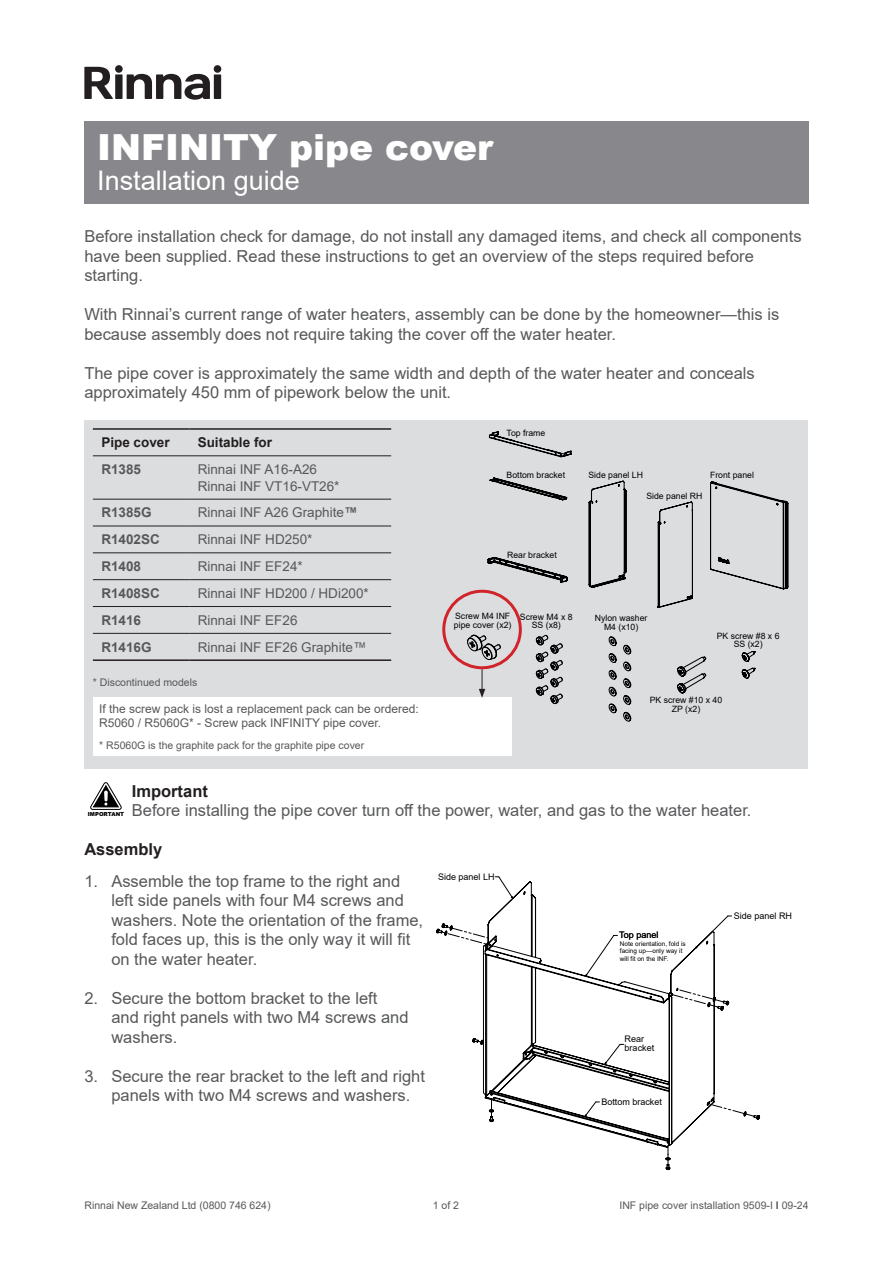
<style>
.page{position:relative;width:893px;height:1263px;background:#fff}
.page>*{position:absolute;margin:0;border:0;box-sizing:border-box;transform-origin:0 0}
.t1{font:900 36px "Arial";color:#fff}
.t2{font:27px "Arial";color:#fff}
.t3{font:16.5px/19.5px "Arial";color:#57585a}
.t4{font:700 16.5px "Arial";color:#231f20}
.t5{font:13.5px "Arial";color:#57585a}
.t6{font:700 13.5px "Arial";color:#57585a}
.t7{font:700 13.5px "Arial";color:#231f20}
.t8{font:12px/14.4px "Arial";color:#57585a}
.t9{font:10.5px "Arial";color:#57585a}
.t10{font:9px/9px "Arial";color:#000}
.t11{font:8.7px/8.7px "Arial";color:#000;text-align:center}
.t12{font:6.45px/7.1px "Arial";color:#000}
.t13{font:900 5.55px "Arial";color:#000}
.s1{font-weight:700}
</style>
<div class="page">
<div style="left:115px;top:65px;width:8px;height:8px;background:#231f20;border-radius:50%"></div>
<div style="left:115px;top:74px;width:8px;height:25px;background:#231f20"></div>
<div style="left:214px;top:65px;width:7px;height:8px;background:#231f20;border-radius:50%"></div>
<div style="left:214px;top:74px;width:7px;height:25px;background:#231f20"></div>
<svg style="left:84px;top:67px;width:29px;height:32px"></svg>
<svg style="left:127px;top:73px;width:83px;height:27px"></svg>
<div style="left:84px;top:121px;width:724px;height:82px;background:#88888c"></div>
<div style="left:84px;top:420px;width:724px;height:348px;background:#dcdddf"></div>
<hr style="left:93px;top:456px;width:96px;height:1px;background:#231f20">
<hr style="left:189px;top:456px;width:202px;height:1px;background:#231f20">
<hr style="left:93px;top:499px;width:96px;height:1px;background:#231f20">
<hr style="left:189px;top:499px;width:202px;height:1px;background:#231f20">
<hr style="left:93px;top:526px;width:96px;height:1px;background:#231f20">
<hr style="left:189px;top:526px;width:202px;height:1px;background:#231f20">
<hr style="left:93px;top:553px;width:96px;height:1px;background:#231f20">
<hr style="left:189px;top:553px;width:202px;height:1px;background:#231f20">
<hr style="left:93px;top:579px;width:96px;height:1px;background:#231f20">
<hr style="left:189px;top:579px;width:202px;height:1px;background:#231f20">
<hr style="left:93px;top:606px;width:96px;height:1px;background:#231f20">
<hr style="left:189px;top:606px;width:202px;height:1px;background:#231f20">
<hr style="left:93px;top:633px;width:96px;height:1px;background:#231f20">
<hr style="left:189px;top:633px;width:202px;height:1px;background:#231f20">
<hr style="left:93px;top:428px;width:96px;height:2px;background:#231f20">
<hr style="left:189px;top:428px;width:202px;height:2px;background:#231f20">
<hr style="left:93px;top:659px;width:96px;height:2px;background:#231f20">
<hr style="left:189px;top:659px;width:202px;height:2px;background:#231f20">
<svg style="left:487px;top:431px;width:302px;height:178px"></svg>
<svg style="left:535px;top:634px;width:28px;height:71px"></svg>
<svg style="left:608px;top:636px;width:24px;height:86px"></svg>
<svg style="left:677px;top:656px;width:30px;height:38px"></svg>
<svg style="left:741px;top:651px;width:15px;height:28px"></svg>
<svg style="left:91px;top:782px;width:30px;height:28px"></svg>
<svg style="left:104px;top:791px;width:4px;height:10px"></svg>
<svg style="left:495px;top:876px;width:7px;height:4px"></svg>
<svg style="left:436px;top:880px;width:324px;height:290px"></svg>
<svg style="left:438px;top:923px;width:50px;height:21px"></svg>
<svg style="left:474px;top:1039px;width:10px;height:4px"></svg>
<svg style="left:490px;top:1094px;width:3px;height:26px"></svg>
<svg style="left:667px;top:1142px;width:2px;height:26px"></svg>
<svg style="left:707px;top:1102px;width:47px;height:15px"></svg>
<svg style="left:671px;top:988px;width:53px;height:19px"></svg>
<div style="left:93px;top:697px;width:418px;height:59px;background:#fff"></div>
<div style="left:442px;top:590px;width:80px;height:79px;border:3px solid #d1232a;border-radius:50%"></div>
<svg style="left:466px;top:634px;width:35px;height:64px"></svg>
<h1 class="t1" style="left:97px;top:121px;width:397px">INFINITY pipe cover</h1>
<h2 class="t2" style="left:97px;top:162px;width:204px">Installation guide</h2>
<p class="t3" style="left:84px;top:227px;width:719px">Before installation check for damage, do not install any damaged items, and check all components have been supplied. Read these instructions to get an overview of the steps required before starting.</p>
<p class="t3" style="left:84px;top:305px;width:696px">With Rinnai’s current range of water heaters, assembly can be done by the homeowner—this is because assembly does not require taking the cover off the water heater.</p>
<p class="t3" style="left:84px;top:363px;width:672px">The pipe cover is approximately the same width and depth of the water heater and conceals approximately 450 mm of pipework below the unit.</p>
<p class="t7" style="left:101px;top:433px;width:70px">Pipe cover</p>
<p class="t7" style="left:198px;top:433px;width:76px">Suitable for</p>
<p class="t6" style="left:101px;top:460px;width:41px">R1385</p>
<p class="t5" style="left:198px;top:460px;width:121px">Rinnai INF A16-A26</p>
<p class="t5" style="left:198px;top:477px;width:143px">Rinnai INF VT16-VT26*</p>
<p class="t6" style="left:101px;top:503px;width:52px">R1385G</p>
<p class="t5" style="left:198px;top:503px;width:161px">Rinnai INF A26 Graphite<span class="s1">™</span></p>
<p class="t6" style="left:101px;top:530px;width:60px">R1402SC</p>
<p class="t5" style="left:198px;top:530px;width:116px">Rinnai INF HD250*</p>
<p class="t6" style="left:101px;top:557px;width:41px">R1408</p>
<p class="t5" style="left:198px;top:557px;width:107px">Rinnai INF EF24*</p>
<p class="t6" style="left:101px;top:584px;width:60px">R1408SC</p>
<p class="t5" style="left:198px;top:584px;width:173px">Rinnai INF HD200 / HDi200*</p>
<p class="t6" style="left:101px;top:611px;width:41px">R1416</p>
<p class="t5" style="left:198px;top:611px;width:101px">Rinnai INF EF26</p>
<p class="t6" style="left:101px;top:637px;width:52px">R1416G</p>
<p class="t5" style="left:198px;top:638px;width:170px">Rinnai INF EF26 Graphite™</p>
<p class="t9" style="left:93px;top:675px;width:106px">* Discontinued models</p>
<p class="t11" style="left:507px;top:428px;width:40px">Top frame</p>
<p class="t11" style="left:507px;top:471px;width:60px">Bottom bracket</p>
<p class="t11" style="left:588px;top:471px;width:56px">Side panel LH</p>
<p class="t11" style="left:710px;top:471px;width:45px">Front panel</p>
<p class="t11" style="left:646px;top:492px;width:58px">Side panel RH</p>
<p class="t11" style="left:507px;top:550px;width:51px">Rear bracket</p>
<p class="t11" style="left:454px;top:612px;width:59px;text-align:left">Screw M4 INF pipe cover (x2)</p>
<p class="t11" style="left:595px;top:613px;width:54px">Nylon washer<br>M4 (x10)</p>
<p class="t11" style="left:520px;top:612px;width:54px">Screw M4 x 8<br>SS (x8)</p>
<p class="t11" style="left:717px;top:631px;width:64px">PK screw #8 x 6<br>SS (x2)</p>
<p class="t8" style="left:99px;top:701px;width:321px">If the screw pack is lost a replacement pack can be ordered:<br>R5060 / R5060G* - Screw pack INFINITY pipe cover.</p>
<p class="t9" style="left:99px;top:738px;width:266px">* R5060G is the graphite pack for the graphite pipe cover</p>
<p class="t11" style="left:650px;top:696px;width:74px">PK screw #10 x 40<br>ZP (x2)</p>
<p class="t4" style="left:132px;top:779px;width:78px">Important</p>
<p class="t3" style="left:132px;top:801px;width:621px">Before installing the pipe cover turn off the power, water, and gas to the water heater.</p>
<p class="t4" style="left:84px;top:838px;width:79px">Assembly</p>
<p class="t3" style="left:111px;top:871px;width:313px;text-indent:-27px">1. Assemble the top frame to the right and left side panels with four M4 screws and washers. Note the orientation of the frame, fold faces up, this is the only way it will fit on the water heater.</p>
<p class="t3" style="left:111px;top:988px;width:299px;text-indent:-27px">2. Secure the bottom bracket to the left and right panels with two M4 screws and washers.</p>
<p class="t3" style="left:111px;top:1066px;width:315px;text-indent:-27px">3. Secure the rear bracket to the left and right panels with two M4 screws and washers.</p>
<p class="t13" style="left:88px;top:810px;width:38px">IMPORTANT</p>
<p class="t10" style="left:438px;top:872px;width:58px">Side panel LH</p>
<p class="t10" style="left:734px;top:911px;width:60px">Side panel RH</p>
<p class="t10" style="left:619px;top:930px;width:41px">Top panel</p>
<p class="t12" style="left:620px;top:940px;width:67px">Note orientation, fold is facing up—only way it will fit on the INF.</p>
<p class="t10" style="left:625px;top:1035px;width:31px">Rear bracket</p>
<p class="t10" style="left:601px;top:1097px;width:62px">Bottom bracket</p>
<p class="t9" style="left:84px;top:1198px;width:188px">Rinnai New Zealand Ltd (0800 746 624)</p>
<p class="t9" style="left:433px;top:1198px;width:28px">1 of 2</p>
<p class="t9" style="left:619px;top:1198px;width:191px">INF pipe cover installation 9509-I <span class="s1">I</span> 09-24</p>
</div>
